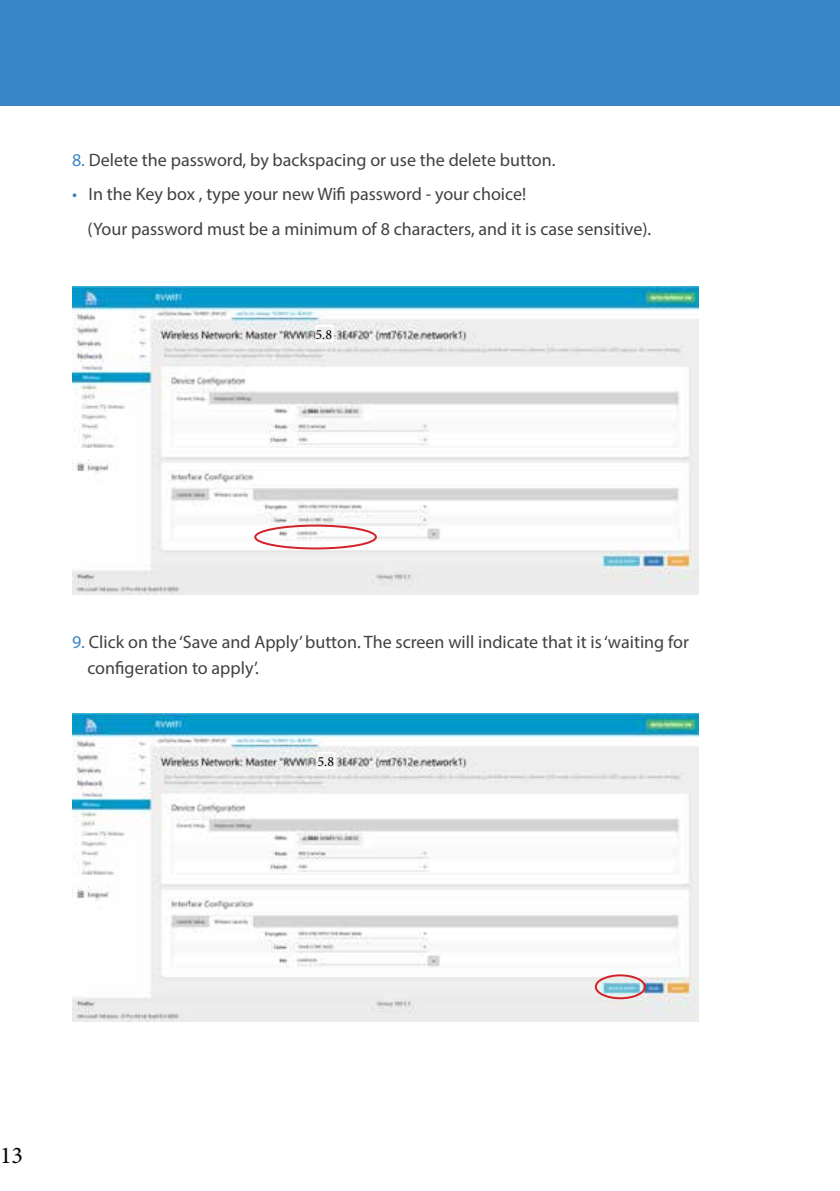
<style>
.page{position:relative;width:840px;height:1191px;background:#fff}
.page>*{position:absolute;margin:0;border:0;box-sizing:border-box;transform-origin:0 0}
.t1{font:24px "Minion Pro";color:#000}
.t2{font:18px/34.6px "Myriad Pro";color:#414042}
.t3{font:14px "Minion Pro";color:#000}
.s1{color:#3b86c6}
</style>
<div class="page">
<div style="left:0;top:0;width:839px;height:106px;background:#3b86c6"></div>
<img style="left:72px;top:286px;width:626px;height:308px">
<div style="left:254px;top:524px;width:122px;height:25px;border:2px solid #d2232a;border-radius:50%"></div>
<img style="left:72px;top:713px;width:626px;height:308px">
<div style="left:594px;top:974px;width:51px;height:25px;border:2px solid #d2232a;border-radius:50%"></div>
<div style="left:315px;top:325px;width:18px;height:17px;background:#eee;border:2px solid #fff"></div>
<div style="left:317px;top:751px;width:18px;height:18px;background:#eee;border:2px solid #fff"></div>
<p class="t2" style="left:72px;top:142px;width:484px"><span class="s1">8.</span> Delete the password, by backspacing or use the delete button.</p>
<p class="t2" style="left:87px;top:177px;width:565px;text-indent:-15px"><span class="s1">•</span> In the Key box , type your new Wifi password - your choice!<br>(Your password must be a minimum of 8 characters, and it is case sensitive).</p>
<p class="t3" style="left:315px;top:325px;width:18px">5.8</p>
<p class="t2" style="left:87px;top:629px;width:602px;line-height:26px;text-indent:-15px"><span class="s1">9.</span> Click on the ‘Save and Apply’ button. The screen will indicate that it is ‘waiting for configeration to apply’.</p>
<p class="t3" style="left:317px;top:752px;width:18px">5.8</p>
<h1 class="t1" style="left:0;top:1139px;width:25px">13</h1>
</div>
